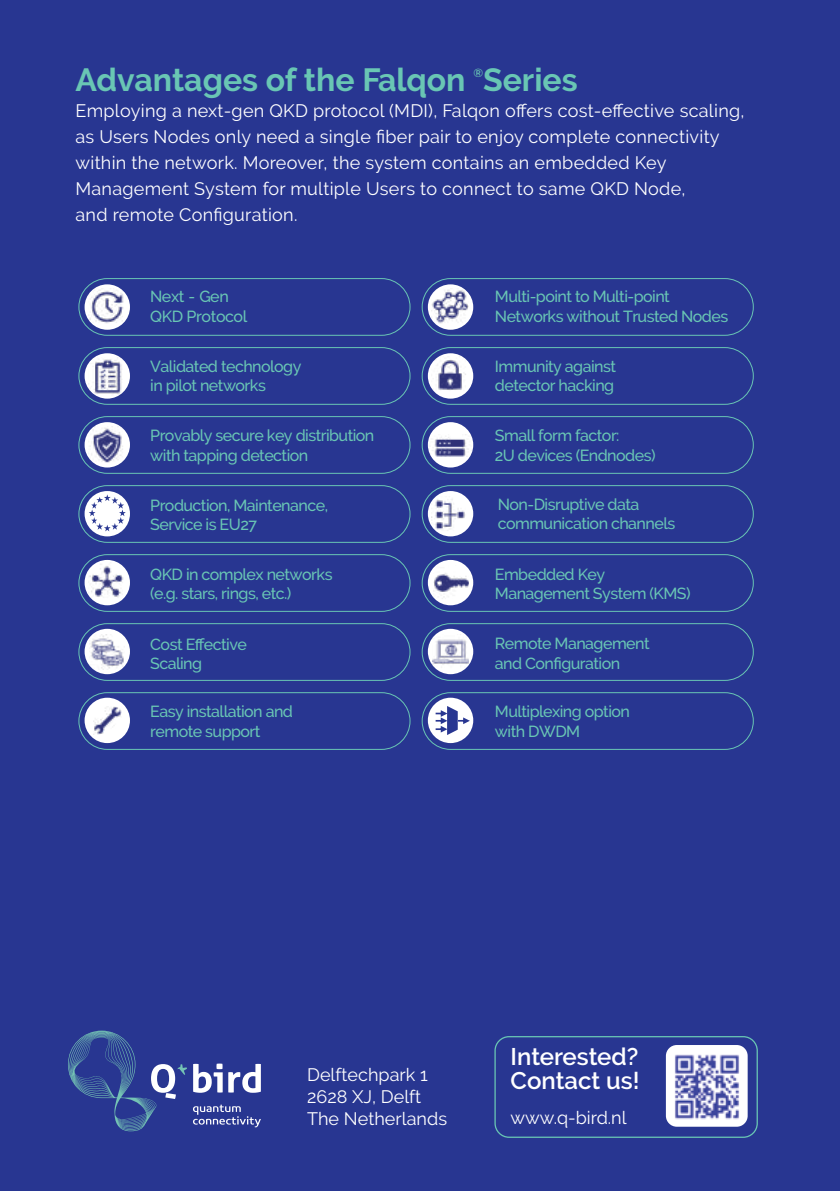
<style>
.page{position:relative;width:840px;height:1191px;background:#fff}
.page>*{position:absolute;margin:0;border:0;box-sizing:border-box;transform-origin:0 0}
.t1{font:700 32px "Raleway";color:#69c6b4}
.t2{font:600 24px/24px "Raleway";color:#fff}
.t3{font:18px/26px "Raleway";letter-spacing:.015em;color:#fff}
.t4{font:500 16px/19.2px "Raleway";letter-spacing:-.035em;color:#69c6b4}
.t5{font:600 11.6px "Raleway";color:#69c6b4}
</style>
<div class="page">
<div style="left:0;top:0;width:839px;height:1191px;background:#283691"></div>
<div style="left:78px;top:278px;width:332px;height:58px;border:1px solid #69c6b4;border-radius:28px"></div>
<svg style="left:84px;top:284px;width:46px;height:46px"></svg>
<div style="left:84px;top:353px;width:46px;height:45px;background:#fff;border-radius:50%"></div>
<div style="left:84px;top:422px;width:46px;height:45px;background:#fff;border-radius:50%"></div>
<div style="left:84px;top:491px;width:46px;height:45px;background:#fff;border-radius:50%"></div>
<div style="left:84px;top:560px;width:46px;height:45px;background:#fff;border-radius:50%"></div>
<div style="left:84px;top:629px;width:46px;height:45px;background:#fff;border-radius:50%"></div>
<div style="left:84px;top:697px;width:46px;height:46px;background:#fff;border-radius:50%"></div>
<div style="left:78px;top:347px;width:332px;height:58px;border:1px solid #69c6b4;border-radius:28px"></div>
<div style="left:78px;top:416px;width:332px;height:58px;border:1px solid #69c6b4;border-radius:28px"></div>
<div style="left:78px;top:485px;width:332px;height:58px;border:1px solid #69c6b4;border-radius:28px"></div>
<div style="left:78px;top:554px;width:332px;height:58px;border:1px solid #69c6b4;border-radius:28px"></div>
<div style="left:78px;top:623px;width:332px;height:58px;border:1px solid #69c6b4;border-radius:28px"></div>
<div style="left:78px;top:692px;width:332px;height:58px;border:1px solid #69c6b4;border-radius:28px"></div>
<img style="left:89px;top:288px;width:37px;height:37px">
<img style="left:88px;top:357px;width:38px;height:38px">
<img style="left:88px;top:427px;width:38px;height:37px">
<img style="left:88px;top:562px;width:38px;height:38px">
<svg style="left:89px;top:494px;width:37px;height:37px"></svg>
<img style="left:90px;top:635px;width:34px;height:34px">
<img style="left:93px;top:706px;width:28px;height:28px">
<div style="left:421px;top:278px;width:332px;height:58px;border:1px solid #69c6b4;border-radius:28px"></div>
<svg style="left:427px;top:284px;width:46px;height:46px"></svg>
<div style="left:427px;top:353px;width:46px;height:45px;background:#fff;border-radius:50%"></div>
<div style="left:427px;top:422px;width:46px;height:45px;background:#fff;border-radius:50%"></div>
<div style="left:427px;top:491px;width:46px;height:45px;background:#fff;border-radius:50%"></div>
<div style="left:427px;top:560px;width:46px;height:45px;background:#fff;border-radius:50%"></div>
<div style="left:427px;top:629px;width:46px;height:45px;background:#fff;border-radius:50%"></div>
<div style="left:427px;top:697px;width:46px;height:46px;background:#fff;border-radius:50%"></div>
<div style="left:421px;top:347px;width:332px;height:58px;border:1px solid #69c6b4;border-radius:28px"></div>
<div style="left:421px;top:416px;width:332px;height:58px;border:1px solid #69c6b4;border-radius:28px"></div>
<div style="left:421px;top:485px;width:332px;height:58px;border:1px solid #69c6b4;border-radius:28px"></div>
<div style="left:421px;top:554px;width:332px;height:58px;border:1px solid #69c6b4;border-radius:28px"></div>
<div style="left:421px;top:623px;width:332px;height:58px;border:1px solid #69c6b4;border-radius:28px"></div>
<div style="left:421px;top:692px;width:332px;height:58px;border:1px solid #69c6b4;border-radius:28px"></div>
<img style="left:431px;top:288px;width:37px;height:38px">
<img style="left:431px;top:356px;width:37px;height:38px">
<img style="left:431px;top:496px;width:37px;height:37px">
<img style="left:433px;top:565px;width:35px;height:36px">
<img style="left:432px;top:635px;width:36px;height:35px">
<svg style="left:435px;top:706px;width:34px;height:29px"></svg>
<img style="left:428px;top:434px;width:43px;height:22px">
<svg style="left:193px;top:1063px;width:29px;height:29px"></svg>
<svg style="left:228px;top:1063px;width:33px;height:29px"></svg>
<svg style="left:68px;top:1030px;width:119px;height:101px"></svg>
<svg style="left:193px;top:1104px;width:68px;height:23px"></svg>
<div style="left:494px;top:1036px;width:263px;height:101px;border:1px solid #69c6b4;border-radius:14px"></div>
<img style="left:665px;top:1045px;width:82px;height:81px">
<h1 class="t1" style="left:75px;top:62px;width:391px">Advantages of the Falqon</h1>
<p class="t5" style="left:473px;top:66px;width:11px">®</p>
<h1 class="t1" style="left:483px;top:62px;width:96px">Series</h1>
<p class="t3" style="left:75px;top:98px;width:670px">Employing a next-gen QKD protocol (MDI), Falqon offers cost-effective scaling, as Users Nodes only need a single fiber pair to enjoy complete connectivity within the network. Moreover, the system contains an embedded Key Management System for multiple Users to connect to same QKD Node,<br>and remote Configuration.</p>
<p class="t4" style="left:150px;top:287px;width:98px">Next - Gen<br>QKD Protocol</p>
<p class="t4" style="left:150px;top:356px;width:153px">Validated technology in pilot networks</p>
<p class="t4" style="left:150px;top:426px;width:225px">Provably secure key distribution with tapping detection</p>
<p class="t4" style="left:494px;top:287px;width:235px">Multi-point to Multi-point<br>Networks without Trusted Nodes</p>
<p class="t4" style="left:494px;top:356px;width:123px">Immunity against detector hacking</p>
<p class="t4" style="left:494px;top:426px;width:162px">Small form factor:<br>2U devices (Endnodes)</p>
<p class="t4" style="left:150px;top:495px;width:179px">Production, Maintenance,<br>Service is EU27</p>
<p class="t4" style="left:150px;top:565px;width:184px">QKD in complex networks (e.g. stars, rings, etc.)</p>
<p class="t4" style="left:497px;top:495px;width:179px">Non-Disruptive data communication channels</p>
<p class="t4" style="left:494px;top:564px;width:197px">Embedded Key<br>Management System (KMS)</p>
<p class="t4" style="left:150px;top:635px;width:98px">Cost Effective<br>Scaling</p>
<p class="t4" style="left:494px;top:634px;width:156px">Remote Management and Configuration</p>
<p class="t4" style="left:150px;top:702px;width:144px">Easy installation and remote support</p>
<p class="t4" style="left:494px;top:702px;width:136px">Multiplexing option with DWDM</p>
<p class="t3" style="left:307px;top:1064px;width:141px;line-height:21.6px">Delftechpark 1<br>2628 XJ, Delft<br>The Netherlands</p>
<h2 class="t2" style="left:510px;top:1045px;width:130px">Interested?<br>Contact us!</h2>
<p class="t3" style="left:510px;top:1105px;width:118px">www.q-bird.nl</p>
</div>
